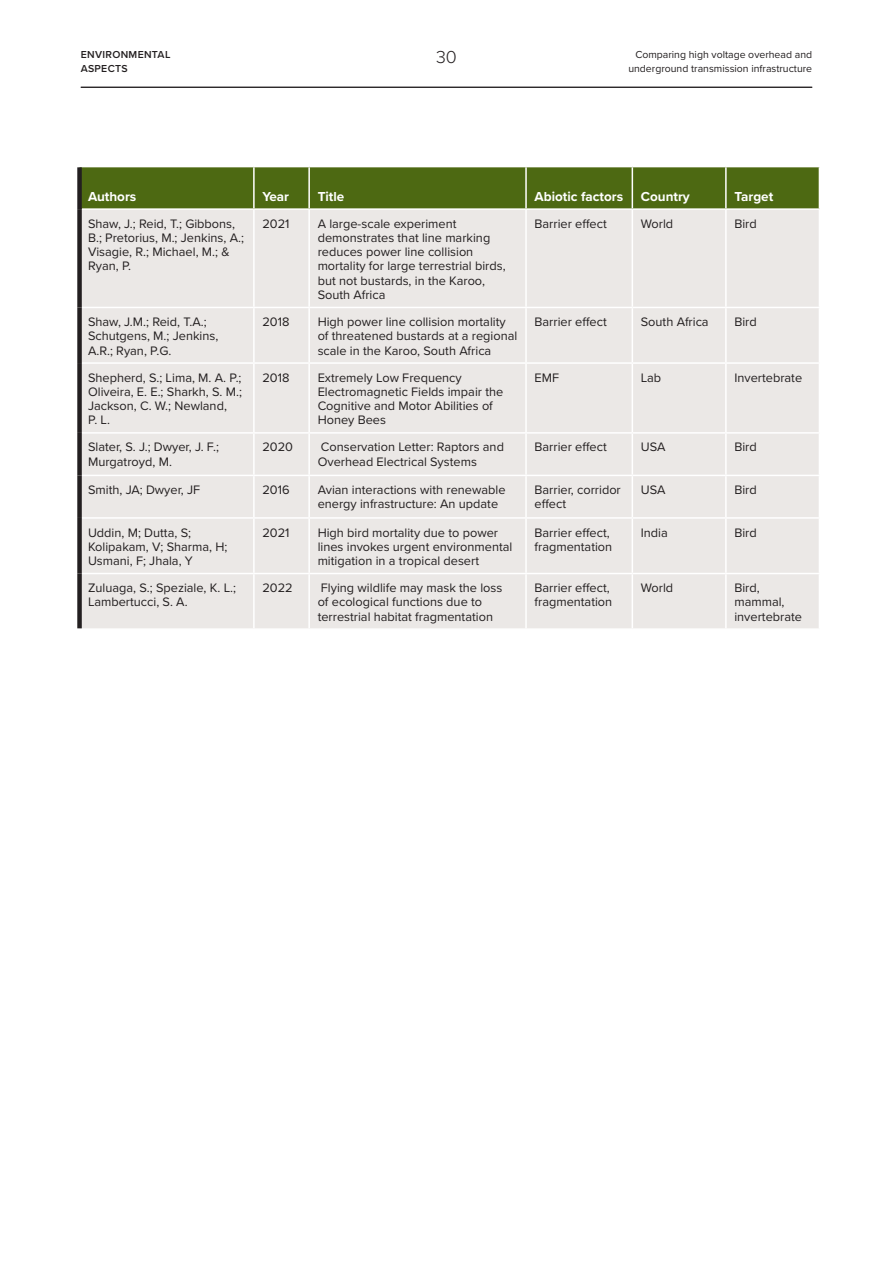
<style>
.page{position:relative;width:893px;height:1263px;background:#fff}
.page>*{position:absolute;margin:0;border:0;box-sizing:border-box;transform-origin:0 0}
.t1{font:300 18px "Proxima Nova";color:#231f20}
.t2{font:700 13.5px "Proxima Nova";color:#fff}
.Table_body_copy{font:12.75px/14.2px "Proxima Nova";color:#231f20}
.t3{font:10.5px/13.5px "Proxima Nova";color:#231f20;text-align:right}
.t4{font:600 10.5px/13.5px "Proxima Nova";letter-spacing:.03em;color:#231f20}
</style>
<div class="page">
<hr style="left:81px;top:87px;width:731px;height:1px;background:#231f20">
<div style="left:82px;top:167px;width:737px;height:41px;background:#4d6912"></div>
<div style="left:82px;top:210px;width:171px;height:418px;background:#ebe8e6"></div>
<div style="left:255px;top:210px;width:564px;height:418px;background:#ebe8e6"></div>
<hr style="left:308px;top:210px;width:2px;height:97px;background:#fff">
<hr style="left:525px;top:210px;width:2px;height:97px;background:#fff">
<hr style="left:632px;top:210px;width:1px;height:97px;background:#fff">
<hr style="left:725px;top:210px;width:2px;height:97px;background:#fff">
<hr style="left:308px;top:308px;width:2px;height:54px;background:#fff">
<hr style="left:525px;top:308px;width:2px;height:54px;background:#fff">
<hr style="left:632px;top:308px;width:1px;height:54px;background:#fff">
<hr style="left:725px;top:308px;width:2px;height:54px;background:#fff">
<hr style="left:308px;top:364px;width:2px;height:68px;background:#fff">
<hr style="left:525px;top:364px;width:2px;height:68px;background:#fff">
<hr style="left:632px;top:364px;width:1px;height:68px;background:#fff">
<hr style="left:725px;top:364px;width:2px;height:68px;background:#fff">
<hr style="left:308px;top:434px;width:2px;height:41px;background:#fff">
<hr style="left:525px;top:434px;width:2px;height:41px;background:#fff">
<hr style="left:632px;top:434px;width:1px;height:41px;background:#fff">
<hr style="left:725px;top:434px;width:2px;height:41px;background:#fff">
<hr style="left:308px;top:476px;width:2px;height:41px;background:#fff">
<hr style="left:525px;top:476px;width:2px;height:41px;background:#fff">
<hr style="left:632px;top:476px;width:1px;height:41px;background:#fff">
<hr style="left:725px;top:476px;width:2px;height:41px;background:#fff">
<hr style="left:308px;top:519px;width:2px;height:54px;background:#fff">
<hr style="left:525px;top:519px;width:2px;height:54px;background:#fff">
<hr style="left:632px;top:519px;width:1px;height:54px;background:#fff">
<hr style="left:725px;top:519px;width:2px;height:54px;background:#fff">
<hr style="left:308px;top:574px;width:2px;height:54px;background:#fff">
<hr style="left:525px;top:574px;width:2px;height:54px;background:#fff">
<hr style="left:632px;top:574px;width:1px;height:54px;background:#fff">
<hr style="left:725px;top:574px;width:2px;height:54px;background:#fff">
<hr style="left:82px;top:307px;width:172px;height:1px;background:#fff">
<hr style="left:254px;top:307px;width:55px;height:1px;background:#fff">
<hr style="left:309px;top:307px;width:217px;height:1px;background:#fff">
<hr style="left:526px;top:307px;width:106px;height:1px;background:#fff">
<hr style="left:632px;top:307px;width:94px;height:1px;background:#fff">
<hr style="left:726px;top:307px;width:94px;height:1px;background:#fff">
<hr style="left:82px;top:362px;width:172px;height:2px;background:#fff">
<hr style="left:254px;top:362px;width:55px;height:2px;background:#fff">
<hr style="left:309px;top:362px;width:217px;height:2px;background:#fff">
<hr style="left:526px;top:362px;width:106px;height:2px;background:#fff">
<hr style="left:632px;top:362px;width:94px;height:2px;background:#fff">
<hr style="left:726px;top:362px;width:94px;height:2px;background:#fff">
<hr style="left:82px;top:432px;width:172px;height:2px;background:#fff">
<hr style="left:254px;top:432px;width:55px;height:2px;background:#fff">
<hr style="left:309px;top:432px;width:217px;height:2px;background:#fff">
<hr style="left:526px;top:432px;width:106px;height:2px;background:#fff">
<hr style="left:632px;top:432px;width:94px;height:2px;background:#fff">
<hr style="left:726px;top:432px;width:94px;height:2px;background:#fff">
<hr style="left:82px;top:475px;width:172px;height:1px;background:#fff">
<hr style="left:254px;top:475px;width:55px;height:1px;background:#fff">
<hr style="left:309px;top:475px;width:217px;height:1px;background:#fff">
<hr style="left:526px;top:475px;width:106px;height:1px;background:#fff">
<hr style="left:632px;top:475px;width:94px;height:1px;background:#fff">
<hr style="left:726px;top:475px;width:94px;height:1px;background:#fff">
<hr style="left:82px;top:517px;width:172px;height:2px;background:#fff">
<hr style="left:254px;top:517px;width:55px;height:2px;background:#fff">
<hr style="left:309px;top:517px;width:217px;height:2px;background:#fff">
<hr style="left:526px;top:517px;width:106px;height:2px;background:#fff">
<hr style="left:632px;top:517px;width:94px;height:2px;background:#fff">
<hr style="left:726px;top:517px;width:94px;height:2px;background:#fff">
<hr style="left:82px;top:573px;width:172px;height:1px;background:#fff">
<hr style="left:254px;top:573px;width:55px;height:1px;background:#fff">
<hr style="left:309px;top:573px;width:217px;height:1px;background:#fff">
<hr style="left:526px;top:573px;width:106px;height:1px;background:#fff">
<hr style="left:632px;top:573px;width:94px;height:1px;background:#fff">
<hr style="left:726px;top:573px;width:94px;height:1px;background:#fff">
<hr style="left:253px;top:167px;width:2px;height:41px;background:#fff">
<hr style="left:308px;top:167px;width:2px;height:41px;background:#fff">
<hr style="left:525px;top:167px;width:2px;height:41px;background:#fff">
<hr style="left:632px;top:167px;width:1px;height:41px;background:#fff">
<hr style="left:725px;top:167px;width:2px;height:41px;background:#fff">
<div style="left:77px;top:167px;width:5px;height:42px;background:#231f20"></div>
<div style="left:77px;top:209px;width:5px;height:98px;background:#231f20"></div>
<div style="left:77px;top:307px;width:5px;height:56px;background:#231f20"></div>
<div style="left:77px;top:363px;width:5px;height:70px;background:#231f20"></div>
<div style="left:77px;top:433px;width:5px;height:42px;background:#231f20"></div>
<div style="left:77px;top:475px;width:5px;height:43px;background:#231f20"></div>
<div style="left:77px;top:518px;width:5px;height:55px;background:#231f20"></div>
<div style="left:77px;top:573px;width:5px;height:55px;background:#231f20"></div>
<p class="t4" style="left:81px;top:47px;width:91px">ENVIRONMENTAL<br>ASPECTS</p>
<p class="t1" style="left:436px;top:48px;width:22px">30</p>
<p class="t3" style="left:628px;top:47px;width:185px">Comparing high voltage overhead and underground transmission infrastructure</p>
<p class="t2" style="left:88px;top:186px;width:50px">Authors</p>
<p class="t2" style="left:262px;top:186px;width:28px">Year</p>
<p class="t2" style="left:318px;top:186px;width:28px">Title</p>
<p class="t2" style="left:534px;top:186px;width:90px">Abiotic factors</p>
<p class="t2" style="left:641px;top:186px;width:51px">Country</p>
<p class="t2" style="left:734px;top:186px;width:40px">Target</p>
<p class="Table_body_copy" style="left:88px;top:216px;width:157px">Shaw, J.; Reid, T.; Gibbons,<br>B.; Pretorius, M.; Jenkins, A.;<br>Visagie, R.; Michael, M.; &amp;<br>Ryan, P.</p>
<p class="Table_body_copy" style="left:262px;top:216px;width:29px">2021</p>
<p class="Table_body_copy" style="left:318px;top:216px;width:190px">A large-scale experiment demonstrates that line marking reduces power line collision mortality for large terrestrial birds, but not bustards, in the Karoo,<br>South Africa</p>
<p class="Table_body_copy" style="left:534px;top:216px;width:74px">Barrier effect</p>
<p class="Table_body_copy" style="left:641px;top:216px;width:34px">World</p>
<p class="Table_body_copy" style="left:734px;top:216px;width:24px">Bird</p>
<p class="Table_body_copy" style="left:88px;top:314px;width:132px">Shaw, J.M.; Reid, T.A.;<br>Schutgens, M.; Jenkins,<br>A.R.; Ryan, P.G.</p>
<p class="Table_body_copy" style="left:262px;top:314px;width:29px">2018</p>
<p class="Table_body_copy" style="left:318px;top:314px;width:201px">High power line collision mortality of threatened bustards at a regional scale in the Karoo, South Africa</p>
<p class="Table_body_copy" style="left:534px;top:314px;width:74px">Barrier effect</p>
<p class="Table_body_copy" style="left:641px;top:314px;width:69px">South Africa</p>
<p class="Table_body_copy" style="left:734px;top:314px;width:24px">Bird</p>
<p class="Table_body_copy" style="left:88px;top:370px;width:155px">Shepherd, S.; Lima, M. A. P.;<br>Oliveira, E. E.; Sharkh, S. M.;<br>Jackson, C. W.; Newland,<br>P. L.</p>
<p class="Table_body_copy" style="left:262px;top:370px;width:29px">2018</p>
<p class="Table_body_copy" style="left:318px;top:370px;width:187px">Extremely Low Frequency<br>Electromagnetic Fields impair the<br>Cognitive and Motor Abilities of<br>Honey Bees</p>
<p class="Table_body_copy" style="left:534px;top:370px;width:26px">EMF</p>
<p class="Table_body_copy" style="left:641px;top:370px;width:22px">Lab</p>
<p class="Table_body_copy" style="left:734px;top:370px;width:69px">Invertebrate</p>
<p class="Table_body_copy" style="left:88px;top:439px;width:133px">Slater, S. J.; Dwyer, J. F.;<br>Murgatroyd, M.</p>
<p class="Table_body_copy" style="left:262px;top:439px;width:32px">2020</p>
<p class="Table_body_copy" style="left:318px;top:439px;width:188px">Conservation Letter: Raptors and<br>Overhead Electrical Systems</p>
<p class="Table_body_copy" style="left:534px;top:439px;width:74px">Barrier effect</p>
<p class="Table_body_copy" style="left:641px;top:439px;width:26px">USA</p>
<p class="Table_body_copy" style="left:734px;top:439px;width:24px">Bird</p>
<p class="Table_body_copy" style="left:88px;top:482px;width:114px">Smith, JA; Dwyer, JF</p>
<p class="Table_body_copy" style="left:262px;top:482px;width:29px">2016</p>
<p class="Table_body_copy" style="left:318px;top:482px;width:189px">Avian interactions with renewable energy infrastructure: An update</p>
<p class="Table_body_copy" style="left:534px;top:482px;width:88px">Barrier, corridor effect</p>
<p class="Table_body_copy" style="left:641px;top:482px;width:26px">USA</p>
<p class="Table_body_copy" style="left:734px;top:482px;width:24px">Bird</p>
<p class="Table_body_copy" style="left:88px;top:525px;width:141px">Uddin, M; Dutta, S;<br>Kolipakam, V; Sharma, H;<br>Usmani, F; Jhala, Y</p>
<p class="Table_body_copy" style="left:262px;top:525px;width:29px">2021</p>
<p class="Table_body_copy" style="left:318px;top:525px;width:196px">High bird mortality due to power lines invokes urgent environmental mitigation in a tropical desert</p>
<p class="Table_body_copy" style="left:534px;top:525px;width:79px">Barrier effect, fragmentation</p>
<p class="Table_body_copy" style="left:641px;top:525px;width:28px">India</p>
<p class="Table_body_copy" style="left:734px;top:525px;width:24px">Bird</p>
<p class="Table_body_copy" style="left:88px;top:580px;width:149px">Zuluaga, S.; Speziale, K. L.;<br>Lambertucci, S. A.</p>
<p class="Table_body_copy" style="left:262px;top:580px;width:32px">2022</p>
<p class="Table_body_copy" style="left:318px;top:580px;width:186px">Flying wildlife may mask the loss of ecological functions due to terrestrial habitat fragmentation</p>
<p class="Table_body_copy" style="left:534px;top:580px;width:79px">Barrier effect, fragmentation</p>
<p class="Table_body_copy" style="left:641px;top:580px;width:34px">World</p>
<p class="Table_body_copy" style="left:734px;top:580px;width:69px">Bird, mammal, invertebrate</p>
</div>
